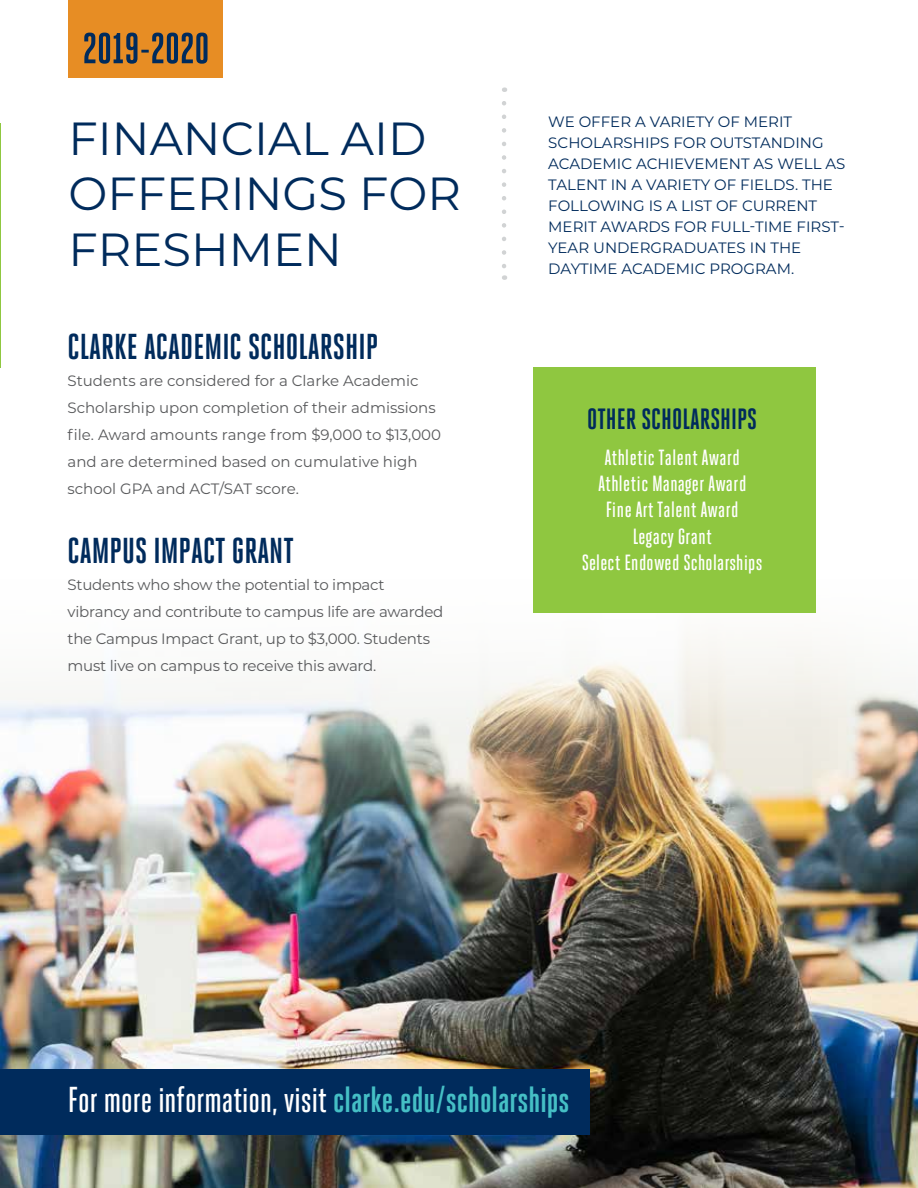
<style>
.page{position:relative;width:918px;height:1188px;background:#fff}
.page>*{position:absolute;margin:0;border:0;box-sizing:border-box;transform-origin:0 0}
.t1{font:46.35px/55.7px "Montserrat";color:#002b5c}
.t2{font:500 36px "Heroic Condensed";color:#fff}
.t3{font:700 36px "Heroic Condensed";color:#002b5c}
.t4{font:700 29.25px "Heroic Condensed";color:#002b5c}
.t5{font:500 21.9px/26.4px "Heroic Condensed";letter-spacing:.03em;color:#fff;text-align:center}
.t6{font:15px/27px "Montserrat";letter-spacing:-.015em;color:#58595b}
.t7{font:15px/21px "Montserrat";color:#002b5c}
.s1{font-weight:700;color:#45bfc5}
</style>
<div class="page">
<img style="left:1px;top:726px;width:917px;height:462px">
<hr style="left:0;top:123px;width:1px;height:244px;background:#8fc740">
<div style="left:69px;top:0;width:154px;height:77px;background:#e78d24"></div>
<svg style="left:84px;top:33px;width:124px;height:31px"></svg>
<svg style="left:502px;top:103px;width:4px;height:177px"></svg>
<div style="left:534px;top:368px;width:282px;height:245px;background:#8fc740"></div>
<div style="left:0;top:1069px;width:589px;height:65px;background:#002b5c"></div>
<h1 class="t1" style="left:69px;top:109px;width:394px">FINANCIAL AID<br>OFFERINGS FOR<br>FRESHMEN</h1>
<p class="t7" style="left:548px;top:111px;width:299px">WE OFFER A VARIETY OF MERIT<br>SCHOLARSHIPS FOR OUTSTANDING<br>ACADEMIC ACHIEVEMENT AS WELL AS<br>TALENT IN A VARIETY OF FIELDS. THE<br>FOLLOWING IS A LIST OF CURRENT<br>MERIT AWARDS FOR FULL-TIME FIRST-<br>YEAR UNDERGRADUATES IN THE<br>DAYTIME ACADEMIC PROGRAM.</p>
<h2 class="t3" style="left:68px;top:327px;width:312px">CLARKE ACADEMIC SCHOLARSHIP</h2>
<p class="t6" style="left:68px;top:367px;width:375px">Students are considered for a Clarke Academic Scholarship upon completion of their admissions file. Award amounts range from $9,000 to $13,000 and are determined based on cumulative high school GPA and ACT/SAT score.</p>
<h2 class="t3" style="left:68px;top:531px;width:228px">CAMPUS IMPACT GRANT</h2>
<p class="t6" style="left:68px;top:571px;width:377px">Students who show the potential to impact vibrancy and contribute to campus life are awarded the Campus Impact Grant, up to $3,000. Students must live on campus to receive this award.</p>
<h3 class="t4" style="left:587px;top:403px;width:171px">OTHER SCHOLARSHIPS</h3>
<h3 class="t5" style="left:582px;top:444px;width:182px">Athletic Talent Award<br>Athletic Manager Award<br>Fine Art Talent Award<br>Legacy Grant<br>Select Endowed Scholarships</h3>
<h2 class="t2" style="left:68px;top:1079px;width:503px">For more information, visit <span class="s1">clarke.edu/scholarships</span></h2>
</div>
